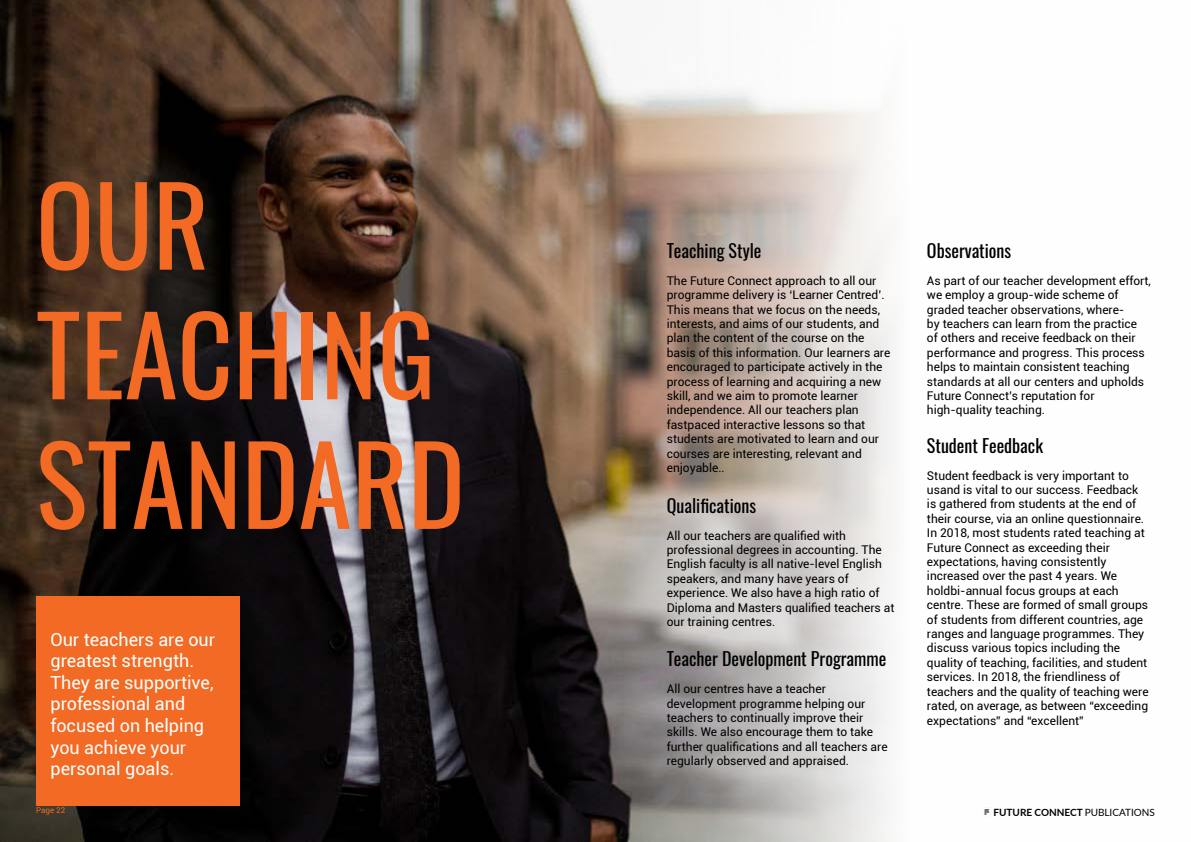
<style>
.page{position:relative;width:1191px;height:842px;background:#fff}
.page>*{position:absolute;margin:0;border:0;box-sizing:border-box;transform-origin:0 0}
.t1{font:108px/129.6px "Oswald";color:#f26a24}
.t2{font:18px/21.6px "Roboto";color:#fff}
.t3{font:18px "Oswald";color:#000}
.t4{font:12px/14.4px "Roboto";color:#000}
.t5{font:700 10px "Lato";color:#000}
.t6{font:8px "Roboto";color:#f26a24}
.s1{font-weight:400}
</style>
<div class="page">
<img style="left:0;top:0;width:990px;height:842px">
<div style="left:36px;top:596px;width:204px;height:209px;background:#f26a24"></div>
<h1 class="t1" style="left:36px;top:150px;width:430px">OUR<br>TEACHING<br>STANDARD</h1>
<h2 class="t2" style="left:50px;top:628px;width:166px">Our teachers are our greatest strength.<br>They are supportive, professional and focused on helping you achieve your personal goals.</h2>
<p class="t6" style="left:36px;top:804px;width:31px">Page 22</p>
<h2 class="t3" style="left:667px;top:234px;width:96px">Teaching Style</h2>
<p class="t4" style="left:667px;top:273px;width:225px">The Future Connect approach to all our programme delivery is ‘Learner Centred’.<br>This means that we focus on the needs, interests, and aims of our students, and plan the content of the course on the basis of this information. Our learners are encouraged to participate actively in the process of learning and acquiring a new skill, and we aim to promote learner independence. All our teachers plan fastpaced interactive lessons so that students are motivated to learn and our courses are interesting, relevant and enjoyable..</p>
<h2 class="t3" style="left:667px;top:489px;width:91px">Qualifications</h2>
<p class="t4" style="left:667px;top:528px;width:229px">All our teachers are qualified with professional degrees in accounting. The English faculty is all native-level English speakers, and many have years of experience. We also have a high ratio of Diploma and Masters qualified teachers at our training centres.</p>
<h2 class="t3" style="left:667px;top:643px;width:221px">Teacher Development Programme</h2>
<p class="t4" style="left:667px;top:681px;width:222px">All our centres have a teacher development programme helping our teachers to continually improve their skills. We also encourage them to take further qualifications and all teachers are regularly observed and appraised.</p>
<h2 class="t3" style="left:927px;top:234px;width:86px">Observations</h2>
<p class="t4" style="left:927px;top:273px;width:225px">As part of our teacher development effort, we employ a group-wide scheme of graded teacher observations, where-<br>by teachers can learn from the practice<br>of others and receive feedback on their performance and progress. This process helps to maintain consistent teaching standards at all our centers and upholds Future Connect’s reputation for high-quality teaching.</p>
<h2 class="t3" style="left:927px;top:429px;width:118px">Student Feedback</h2>
<p class="t4" style="left:927px;top:468px;width:223px">Student feedback is very important to usand is vital to our success. Feedback is gathered from students at the end of their course, via an online questionnaire.<br>In 2018, most students rated teaching at Future Connect as exceeding their expectations, having consistently increased over the past 4 years. We holdbi-annual focus groups at each centre. These are formed of small groups of students from different countries, age ranges and language programmes. They discuss various topics including the quality of teaching, facilities, and student services. In 2018, the friendliness of teachers and the quality of teaching were rated, on average, as between “exceeding expectations” and “excellent”</p>
<p class="t5" style="left:993px;top:805px;width:163px">FUTURE CONNECT <span class="s1">PUBLICATIONS</span></p>
</div>
